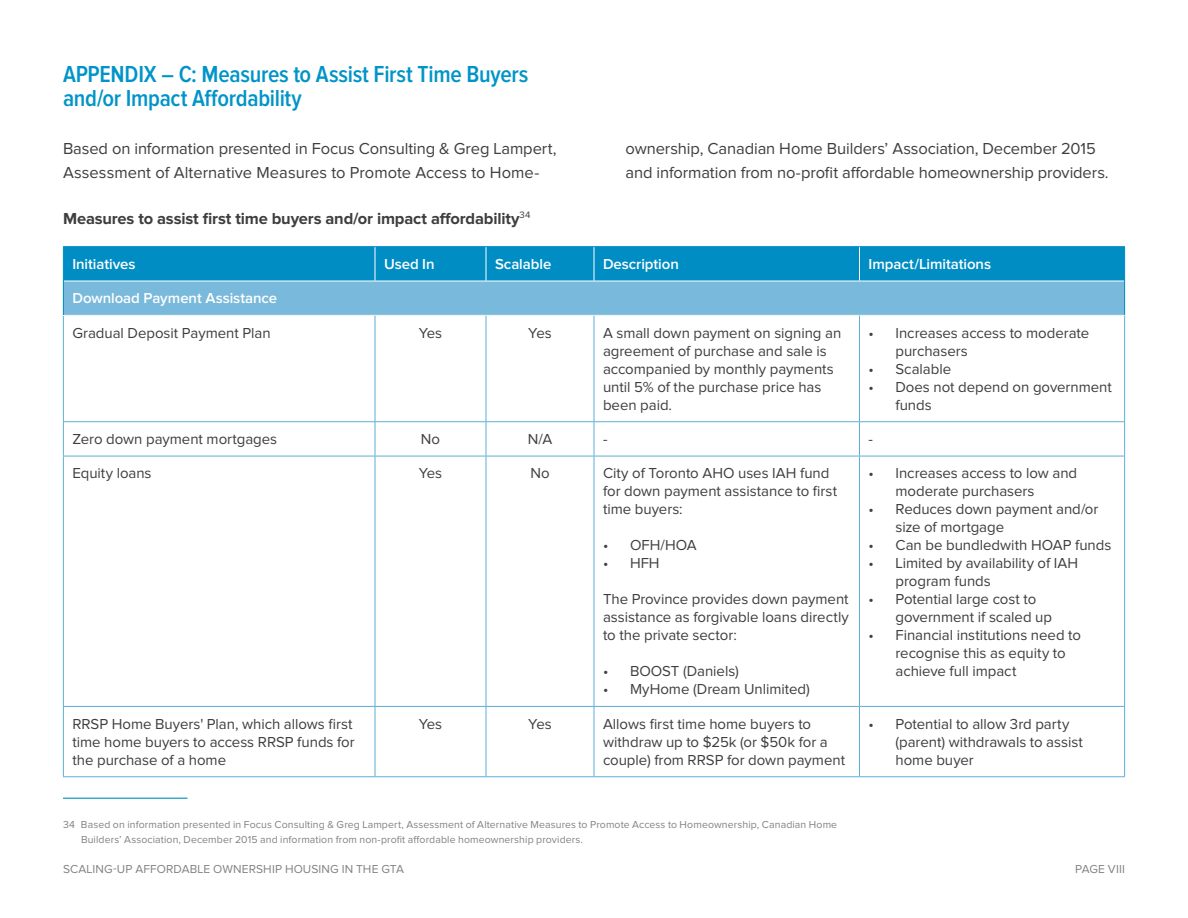
<style>
.page{position:relative;width:1188px;height:918px;background:#fff}
.page>*{position:absolute;margin:0;border:0;box-sizing:border-box;transform-origin:0 0}
.t1{font:600 24px/24px "Proxima Nova Cond";letter-spacing:-.015em;color:#0094c8}
.t2{font:16.5px/24px "Proxima Nova";letter-spacing:-.005em;color:#3e3e3f}
.t3{font:700 16.5px "Proxima Nova";letter-spacing:-.01em;color:#3e3e3f}
.t4{font:15px/18px "Proxima Nova";letter-spacing:-.005em;color:#3e3e3f}
.t5{font:600 15px "Proxima Nova";letter-spacing:-.005em;color:#fff}
.t6{font:12px "Proxima Nova";letter-spacing:.01em;color:#808285}
.footnotes{font:10.5px/15px "Proxima Nova";letter-spacing:.01em;color:#808285}
</style>
<div class="page">
<div style="left:64px;top:247px;width:1060px;height:34px;background:#008dc4"></div>
<div style="left:63px;top:281px;width:1062px;height:34px;background:#78b9dc"></div>
<hr style="left:375px;top:247px;width:1px;height:34px;background:#fff">
<hr style="left:486px;top:247px;width:1px;height:34px;background:#fff">
<hr style="left:594px;top:247px;width:1px;height:34px;background:#fff">
<hr style="left:859px;top:247px;width:1px;height:34px;background:#fff">
<hr style="left:64px;top:281px;width:311px;height:1px;background:#fff">
<hr style="left:375px;top:281px;width:111px;height:1px;background:#fff">
<hr style="left:486px;top:281px;width:108px;height:1px;background:#fff">
<hr style="left:594px;top:281px;width:266px;height:1px;background:#fff">
<hr style="left:860px;top:281px;width:264px;height:1px;background:#fff">
<hr style="left:63px;top:316px;width:1px;height:105px;background:#5daed7">
<hr style="left:63px;top:422px;width:1px;height:34px;background:#5daed7">
<hr style="left:63px;top:456px;width:1px;height:250px;background:#5daed7">
<hr style="left:63px;top:707px;width:1px;height:69px;background:#5daed7">
<hr style="left:375px;top:316px;width:1px;height:105px;background:#5daed7">
<hr style="left:375px;top:422px;width:1px;height:34px;background:#5daed7">
<hr style="left:375px;top:456px;width:1px;height:250px;background:#5daed7">
<hr style="left:375px;top:707px;width:1px;height:69px;background:#5daed7">
<hr style="left:486px;top:316px;width:1px;height:105px;background:#5daed7">
<hr style="left:486px;top:422px;width:1px;height:34px;background:#5daed7">
<hr style="left:486px;top:456px;width:1px;height:250px;background:#5daed7">
<hr style="left:486px;top:707px;width:1px;height:69px;background:#5daed7">
<hr style="left:594px;top:316px;width:1px;height:105px;background:#5daed7">
<hr style="left:594px;top:422px;width:1px;height:34px;background:#5daed7">
<hr style="left:594px;top:456px;width:1px;height:250px;background:#5daed7">
<hr style="left:594px;top:707px;width:1px;height:69px;background:#5daed7">
<hr style="left:859px;top:316px;width:1px;height:105px;background:#5daed7">
<hr style="left:859px;top:422px;width:1px;height:34px;background:#5daed7">
<hr style="left:859px;top:456px;width:1px;height:250px;background:#5daed7">
<hr style="left:859px;top:707px;width:1px;height:69px;background:#5daed7">
<hr style="left:1124px;top:316px;width:1px;height:105px;background:#5daed7">
<hr style="left:1124px;top:422px;width:1px;height:34px;background:#5daed7">
<hr style="left:1124px;top:456px;width:1px;height:250px;background:#5daed7">
<hr style="left:1124px;top:707px;width:1px;height:69px;background:#5daed7">
<hr style="left:63px;top:421px;width:312px;height:1px;background:#5daed7">
<hr style="left:63px;top:456px;width:312px;height:1px;background:#5daed7">
<hr style="left:63px;top:706px;width:312px;height:1px;background:#5daed7">
<hr style="left:63px;top:776px;width:312px;height:1px;background:#5daed7">
<hr style="left:375px;top:421px;width:111px;height:1px;background:#5daed7">
<hr style="left:375px;top:456px;width:111px;height:1px;background:#5daed7">
<hr style="left:375px;top:706px;width:111px;height:1px;background:#5daed7">
<hr style="left:375px;top:776px;width:111px;height:1px;background:#5daed7">
<hr style="left:486px;top:421px;width:108px;height:1px;background:#5daed7">
<hr style="left:486px;top:456px;width:108px;height:1px;background:#5daed7">
<hr style="left:486px;top:706px;width:108px;height:1px;background:#5daed7">
<hr style="left:486px;top:776px;width:108px;height:1px;background:#5daed7">
<hr style="left:594px;top:421px;width:266px;height:1px;background:#5daed7">
<hr style="left:594px;top:456px;width:266px;height:1px;background:#5daed7">
<hr style="left:594px;top:706px;width:266px;height:1px;background:#5daed7">
<hr style="left:594px;top:776px;width:266px;height:1px;background:#5daed7">
<hr style="left:860px;top:421px;width:265px;height:1px;background:#5daed7">
<hr style="left:860px;top:456px;width:265px;height:1px;background:#5daed7">
<hr style="left:860px;top:706px;width:265px;height:1px;background:#5daed7">
<hr style="left:860px;top:776px;width:265px;height:1px;background:#5daed7">
<hr style="left:63px;top:246px;width:312px;height:1px;background:#008dc4">
<hr style="left:63px;top:247px;width:1px;height:34px;background:#008dc4">
<hr style="left:375px;top:246px;width:111px;height:1px;background:#008dc4">
<hr style="left:486px;top:246px;width:108px;height:1px;background:#008dc4">
<hr style="left:594px;top:246px;width:266px;height:1px;background:#008dc4">
<hr style="left:860px;top:246px;width:265px;height:1px;background:#008dc4">
<hr style="left:1124px;top:247px;width:1px;height:34px;background:#008dc4">
<hr style="left:63px;top:281px;width:1px;height:34px;background:#008dc4">
<hr style="left:1124px;top:281px;width:1px;height:34px;background:#008dc4">
<hr style="left:63px;top:798px;width:125px;height:1px;background:#008dc4">
<p class="t1" style="left:63px;top:63px;width:467px">APPENDIX – C: Measures to Assist First Time Buyers and/or Impact Affordability</p>
<p class="t2" style="left:63px;top:137px;width:495px">Based on information presented in Focus Consulting &amp; Greg Lampert,<br>Assessment of Alternative Measures to Promote Access to Home-</p>
<p class="t2" style="left:626px;top:137px;width:485px">ownership, Canadian Home Builders’ Association, December 2015 and information from no-profit affordable homeownership providers.</p>
<p class="t3" style="left:63px;top:209px;width:469px">Measures to assist first time buyers and/or impact affordability<sup>34</sup></p>
<p class="t5" style="left:72px;top:255px;width:65px">Initiatives</p>
<p class="t5" style="left:384px;top:255px;width:52px">Used In</p>
<p class="t5" style="left:495px;top:255px;width:58px">Scalable</p>
<p class="t5" style="left:603px;top:255px;width:77px">Description</p>
<p class="t5" style="left:868px;top:255px;width:124px">Impact/Limitations</p>
<p class="t5" style="left:72px;top:290px;width:206px">Download Payment Assistance</p>
<p class="t4" style="left:72px;top:324px;width:200px">Gradual Deposit Payment Plan</p>
<p class="t4" style="left:419px;top:324px;width:25px">Yes</p>
<p class="t4" style="left:528px;top:324px;width:25px">Yes</p>
<p class="t4" style="left:603px;top:324px;width:240px">A small down payment on signing an agreement of purchase and sale is accompanied by monthly payments until 5% of the purchase price has been paid.</p>
<p class="t4" style="left:896px;top:324px;width:195px;text-indent:-27px">• Increases access to moderate purchasers</p>
<p class="t4" style="left:868px;top:360px;width:84px">• Scalable</p>
<p class="t4" style="left:896px;top:378px;width:218px;text-indent:-27px">• Does not depend on government funds</p>
<p class="t4" style="left:72px;top:431px;width:206px">Zero down payment mortgages</p>
<p class="t4" style="left:421px;top:431px;width:21px">No</p>
<p class="t4" style="left:528px;top:431px;width:26px">N/A</p>
<p class="t4" style="left:603px;top:431px;width:6px">-</p>
<p class="t4" style="left:868px;top:431px;width:6px">-</p>
<p class="t4" style="left:72px;top:465px;width:81px">Equity loans</p>
<p class="t4" style="left:419px;top:465px;width:25px">Yes</p>
<p class="t4" style="left:530px;top:465px;width:21px">No</p>
<p class="t4" style="left:603px;top:465px;width:236px">City of Toronto AHO uses IAH fund for down payment assistance to first time buyers:</p>
<p class="t4" style="left:603px;top:537px;width:95px">• OFH/HOA</p>
<p class="t4" style="left:603px;top:555px;width:58px">• HFH</p>
<p class="t4" style="left:603px;top:591px;width:247px;text-align:justify">The Province provides down payment assistance as forgivable loans directly to the private sector:</p>
<p class="t4" style="left:603px;top:663px;width:137px">• BOOST (Daniels)</p>
<p class="t4" style="left:603px;top:681px;width:208px">• MyHome (Dream Unlimited)</p>
<p class="t4" style="left:896px;top:465px;width:183px;text-indent:-27px">• Increases access to low and moderate purchasers</p>
<p class="t4" style="left:896px;top:501px;width:204px;text-indent:-27px">• Reduces down payment and/or size of mortgage</p>
<p class="t4" style="left:868px;top:537px;width:244px">• Can be bundledwith HOAP funds</p>
<p class="t4" style="left:896px;top:555px;width:184px;text-indent:-27px">• Limited by availability of IAH program funds</p>
<p class="t4" style="left:896px;top:591px;width:158px;text-indent:-27px">• Potential large cost to government if scaled up</p>
<p class="t4" style="left:896px;top:627px;width:187px;text-indent:-27px">• Financial institutions need to recognise this as equity to achieve full impact</p>
<p class="t4" style="left:72px;top:715px;width:284px">RRSP Home Buyers' Plan, which allows first time home buyers to access RRSP funds for the purchase of a home</p>
<p class="t4" style="left:419px;top:715px;width:25px">Yes</p>
<p class="t4" style="left:528px;top:715px;width:25px">Yes</p>
<p class="t4" style="left:603px;top:715px;width:244px">Allows first time home buyers to withdraw up to $25k (or $50k for a couple) from RRSP for down payment</p>
<p class="t4" style="left:896px;top:715px;width:189px;text-indent:-27px">• Potential to allow 3rd party (parent) withdrawals to assist home buyer</p>
<p class="footnotes" style="left:81px;top:817px;width:758px;text-indent:-18px">34 Based on information presented in Focus Consulting &amp; Greg Lampert, Assessment of Alternative Measures to Promote Access to Homeownership, Canadian Home<br>Builders’ Association, December 2015 and information from non-profit affordable homeownership providers.</p>
<p class="t6" style="left:63px;top:864px;width:342px">SCALING-UP AFFORDABLE OWNERSHIP HOUSING IN THE GTA</p>
<p class="t6" style="left:1075px;top:864px;width:51px">PAGE VIII</p>
</div>
